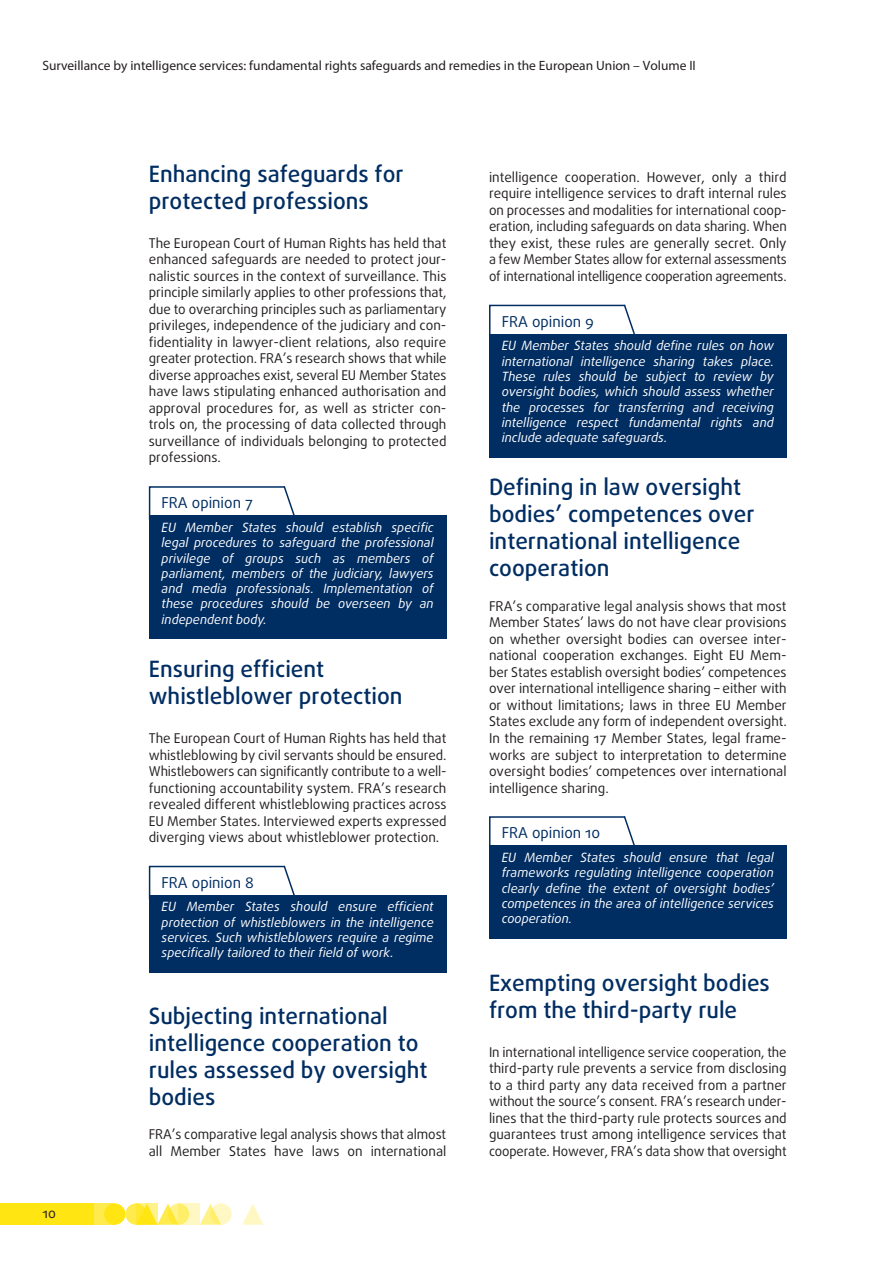
<style>
.page{position:relative;width:893px;height:1263px;background:#fff}
.page>*{position:absolute;margin:0;border:0;box-sizing:border-box;transform-origin:0 0}
.title_2{font:500 22.5px/27px "Daxline Pro";color:#002d62}
.opinion_header{font:15px "Daxline Pro";color:#002d62}
.body_text{font:13.5px/16.5px "Daxline Pro";color:#231f20;text-align:justify}
.t1{font:13.5px "Myriad Pro";color:#231f20}
.opinion_text{font:italic 12.75px/15.3px "Daxline Pro";color:#fff;text-align:justify}
</style>
<div class="page">
<svg style="left:125px;top:1203px;width:22px;height:22px"></svg>
<div style="left:94px;top:1203px;width:21px;height:22px;background:#ffeb4d"></div>
<div style="left:0;top:1203px;width:94px;height:22px;background:#ffe512"></div>
<svg style="left:200px;top:1203px;width:18px;height:22px"></svg>
<svg style="left:242px;top:1204px;width:21px;height:21px"></svg>
<div style="left:104px;top:1203px;width:21px;height:22px;background:#ffe512;border-radius:50%"></div>
<svg style="left:157px;top:1203px;width:18px;height:22px"></svg>
<svg style="left:168px;top:1203px;width:21px;height:22px"></svg>
<svg style="left:210px;top:1203px;width:22px;height:22px"></svg>
<svg style="left:136px;top:1203px;width:21px;height:22px"></svg>
<svg style="left:179px;top:1203px;width:21px;height:22px"></svg>
<div style="left:149px;top:515px;width:297px;height:124px;background:#002d62"></div>
<div style="left:149px;top:895px;width:297px;height:78px;background:#002d62"></div>
<div style="left:489px;top:334px;width:298px;height:124px;background:#002d62"></div>
<div style="left:489px;top:845px;width:298px;height:94px;background:#002d62"></div>
<svg style="left:148px;top:486px;width:147px;height:34px"></svg>
<svg style="left:148px;top:865px;width:147px;height:35px"></svg>
<svg style="left:489px;top:304px;width:146px;height:30px"></svg>
<svg style="left:489px;top:816px;width:146px;height:29px"></svg>
<p class="t1" style="left:43px;top:57px;width:655px">Surveillance by intelligence services: fundamental rights safeguards and remedies in the European Union – Volume II</p>
<p class="body_text" style="left:43px;top:1205px;width:15px">10</p>
<p class="title_2" style="left:149px;top:160px;width:256px">Enhancing safeguards for protected professions</p>
<p class="body_text" style="left:149px;top:235px;width:299px">The European Court of Human Rights has held that enhanced safeguards are needed to protect jour&shy;nalistic sources in the context of surveillance. This principle similarly applies to other professions that, due to overarching principles such as parliamentary privileges, independence of the judiciary and con&shy;fidentiality in lawyer-client relations, also require greater protection. FRA’s research shows that while diverse approaches exist, several EU Member States have laws stipulating enhanced authorisation and approval procedures for, as well as stricter con&shy;trols on, the processing of data collected through surveillance of individuals belonging to protected professions.</p>
<p class="opinion_header" style="left:162px;top:493px;width:93px">FRA opinion 7</p>
<p class="opinion_text" style="left:162px;top:520px;width:274px">EU Member States should establish specific legal procedures to safeguard the professional privilege of groups such as members of parliament, members of the judiciary, lawyers and media professionals. Implementation of these procedures should be overseen by an independent body.</p>
<p class="title_2" style="left:149px;top:655px;width:255px">Ensuring efficient whistleblower protection</p>
<p class="body_text" style="left:149px;top:730px;width:299px">The European Court of Human Rights has held that whistleblowing by civil servants should be ensured.<br>Whistlebowers can significantly contribute to a well&shy;functioning accountability system. FRA’s research revealed different whistleblowing practices across EU Member States. Interviewed experts expressed diverging views about whistleblower protection.</p>
<p class="opinion_header" style="left:162px;top:872px;width:94px">FRA opinion 8</p>
<p class="opinion_text" style="left:162px;top:899px;width:274px">EU Member States should ensure efficient protection of whistleblowers in the intelligence services. Such whistleblowers require a regime specifically tailored to their field of work.</p>
<p class="title_2" style="left:149px;top:1002px;width:280px">Subjecting international intelligence cooperation to rules assessed by oversight bodies</p>
<p class="body_text" style="left:149px;top:1126px;width:299px">FRA’s comparative legal analysis shows that almost all Member States have laws on international</p>
<p class="body_text" style="left:489px;top:169px;width:299px">intelligence cooperation. However, only a third require intelligence services to draft internal rules on processes and modalities for international coop&shy;eration, including safeguards on data sharing. When they exist, these rules are generally secret. Only a few Member States allow for external assessments of international intelligence cooperation agreements.</p>
<p class="opinion_header" style="left:502px;top:311px;width:94px">FRA opinion 9</p>
<p class="opinion_text" style="left:502px;top:338px;width:274px">EU Member States should define rules on how international intelligence sharing takes place.<br>These rules should be subject to review by oversight bodies, which should assess whether the processes for transferring and receiving intelligence respect fundamental rights and include adequate safeguards.</p>
<p class="title_2" style="left:489px;top:474px;width:267px">Defining in law oversight bodies’ competences over international intelligence cooperation</p>
<p class="body_text" style="left:489px;top:598px;width:299px">FRA’s comparative legal analysis shows that most Member States’ laws do not have clear provisions on whether oversight bodies can oversee inter&shy;national cooperation exchanges. Eight EU Mem&shy;ber States establish oversight bodies’ competences over international intelligence sharing – either with or without limitations; laws in three EU Member States exclude any form of independent oversight.<br>In the remaining 17 Member States, legal frame&shy;works are subject to interpretation to determine oversight bodies’ competences over international intelligence sharing.</p>
<p class="opinion_header" style="left:502px;top:823px;width:100px">FRA opinion 10</p>
<p class="opinion_text" style="left:502px;top:850px;width:274px">EU Member States should ensure that legal frameworks regulating intelligence cooperation clearly define the extent of oversight bodies’ competences in the area of intelligence services cooperation.</p>
<p class="title_2" style="left:489px;top:969px;width:282px">Exempting oversight bodies from the third-party rule</p>
<p class="body_text" style="left:489px;top:1043px;width:299px">In international intelligence service cooperation, the third-party rule prevents a service from disclosing to a third party any data received from a partner without the source’s consent. FRA’s research under&shy;lines that the third-party rule protects sources and guarantees trust among intelligence services that cooperate. However, FRA’s data show that oversight</p>
</div>
